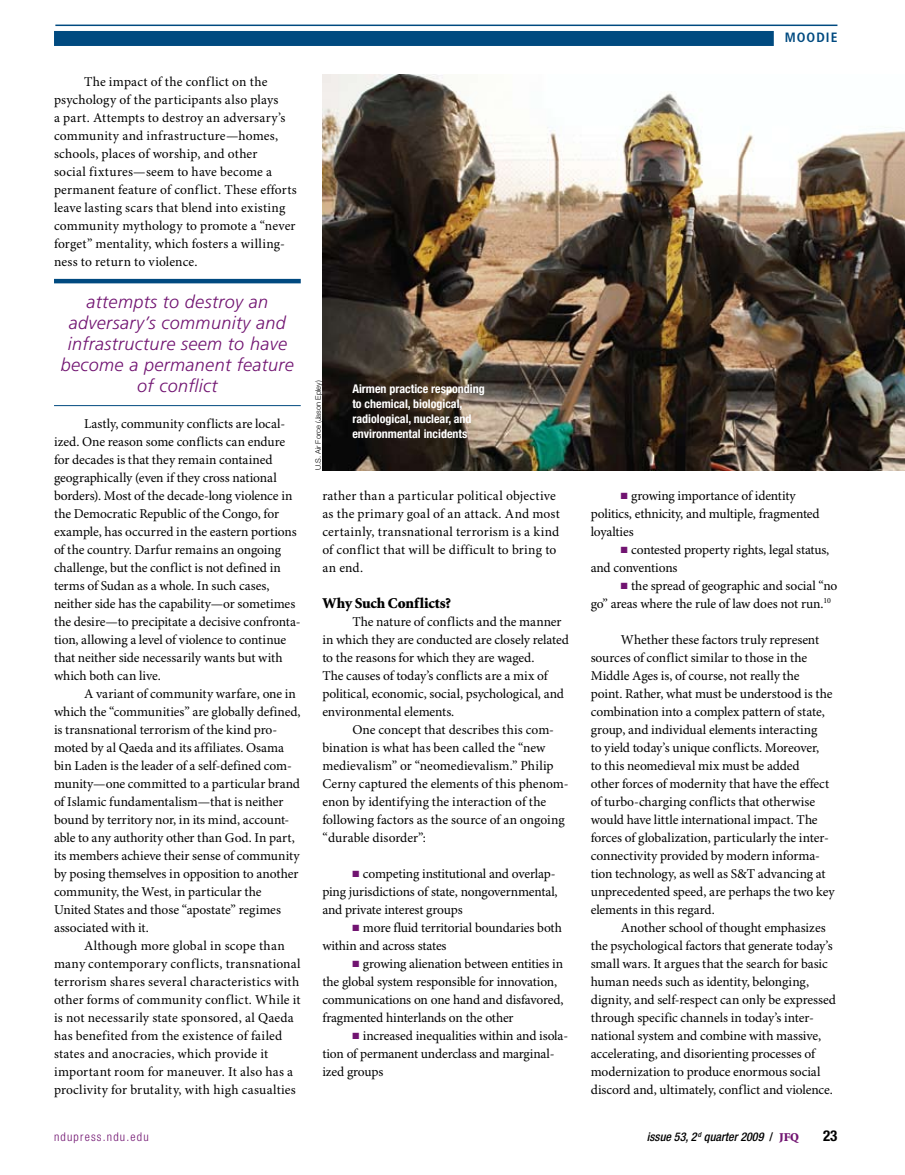
<style>
.page{position:relative;width:905px;height:1175px;background:#fff}
.page>*{position:absolute;margin:0;border:0;box-sizing:border-box;transform-origin:0 0}
.t1{font:italic 300 18px/21px "Frutiger LT Std";letter-spacing:.02em;color:#711471;text-align:center}
.t2{font:900 15px "Minion Std";letter-spacing:-.005em;color:#000}
.t3{font:700 condensed 15px "Helvetica Neue LT Std";color:#000}
.t4{font:13.5px/18px "Minion Pro";letter-spacing:-.005em;color:#000}
.t5{font:13.5px/18px "Minion Pro";letter-spacing:.015em;color:#000}
.t6{font:13.5px/18px "Minion Pro";letter-spacing:.02em;color:#000}
.t7{font:700 condensed 13.5px "Frutiger LT Std";letter-spacing:.075em;color:#004a80}
.t8{font:700 condensed 12px/15px "Helvetica Neue LT Std";color:#fff}
.t9{font:italic 500 condensed 12px "Helvetica Neue LT Std";color:#000}
.t10{font:300 condensed 12px "Helvetica Neue LT Std";letter-spacing:.1em;color:#711471}
.t11{font:300 7.5px "Helvetica Neue LT Std";color:#000}
.s1{color:#711471}
.s2{font-style:normal}
.s3{font-family:"Minion Std";font-weight:900;font-style:normal;font-stretch:normal;color:#711471}
</style>
<div class="page">
<hr style="left:55px;top:25px;width:782px;height:1px;background:#004a80">
<div style="left:54px;top:31px;width:719px;height:15px;background:#004a80"></div>
<img style="left:322px;top:74px;width:582px;height:396px">
<hr style="left:54px;top:279px;width:247px;height:4px;background:#004a80">
<hr style="left:54px;top:405px;width:247px;height:1px;background:#004a80">
<p class="t5" style="left:54px;top:73px;width:244px;text-indent:30px">The impact of the conflict on the psychology of the participants also plays<br>a part. Attempts to destroy an adversary’s community and infrastructure—homes, schools, places of worship, and other<br>social fixtures—seem to have become a permanent feature of conflict. These efforts leave lasting scars that blend into existing community mythology to promote a “never forget” mentality, which fosters a willing&shy;ness to return to violence.</p>
<h1 class="t1" style="left:61px;top:291px;width:235px">attempts to destroy an adversary’s community and infrastructure seem to have become a permanent feature of conflict</h1>
<p class="t4" style="left:54px;top:415px;width:248px;text-indent:30px">Lastly, community conflicts are local&shy;ized. One reason some conflicts can endure for decades is that they remain contained geographically (even if they cross national borders). Most of the decade-long violence in the Democratic Republic of the Congo, for example, has occurred in the eastern portions of the country. Darfur remains an ongoing challenge, but the conflict is not defined in terms of Sudan as a whole. In such cases, neither side has the capability—or sometimes the desire—to precipitate a decisive confronta&shy;tion, allowing a level of violence to continue that neither side necessarily wants but with which both can live.</p>
<p class="t4" style="left:54px;top:685px;width:248px;text-indent:30px">A variant of community warfare, one in which the “communities” are globally defined, is transnational terrorism of the kind pro&shy;moted by al Qaeda and its affiliates. Osama bin Laden is the leader of a self-defined com&shy;munity—one committed to a particular brand of Islamic fundamentalism—that is neither bound by territory nor, in its mind, account&shy;able to any authority other than God. In part, its members achieve their sense of community by posing themselves in opposition to another community, the West, in particular the United States and those “apostate” regimes associated with it.</p>
<p class="t5" style="left:54px;top:937px;width:248px;text-indent:30px">Although more global in scope than many contemporary conflicts, transnational terrorism shares several characteristics with other forms of community conflict. While it is not necessarily state sponsored, al Qaeda has benefited from the existence of failed states and anocracies, which provide it important room for maneuver. It also has a proclivity for brutality, with high casualties</p>
<p class="t11" style="left:313px;top:470px;width:91px;rotate:-90deg">U.S. Air Force (Jason Epley)</p>
<p class="t8" style="left:352px;top:381px;width:134px">Airmen practice responding to chemical, biological, radiological, nuclear, and environmental incidents</p>
<p class="t6" style="left:322px;top:487px;width:239px">rather than a particular political objective as the primary goal of an attack. And most certainly, transnational terrorism is a kind of conflict that will be difficult to bring to an end.</p>
<p class="t2" style="left:322px;top:595px;width:130px">Why Such Conflicts?</p>
<p class="t4" style="left:322px;top:613px;width:248px;text-indent:30px">The nature of conflicts and the manner in which they are conducted are closely related to the reasons for which they are waged.<br>The causes of today’s conflicts are a mix of political, economic, social, psychological, and environmental elements.</p>
<p class="t4" style="left:322px;top:721px;width:248px;text-indent:30px">One concept that describes this com&shy;bination is what has been called the “new medievalism” or “neomedievalism.” Philip Cerny captured the elements of this phenom&shy;enon by identifying the interaction of the following factors as the source of an ongoing “durable disorder”:</p>
<p class="t4" style="left:322px;top:865px;width:237px;text-indent:30px"><span class="s1">■</span> competing institutional and overlap&shy;ping jurisdictions of state, nongovernmental, and private interest groups</p>
<p class="t4" style="left:322px;top:919px;width:241px;text-indent:30px"><span class="s1">■</span> more fluid territorial boundaries both within and across states</p>
<p class="t4" style="left:322px;top:955px;width:242px;text-indent:30px"><span class="s1">■</span> growing alienation between entities in the global system responsible for innovation, communications on one hand and disfavored, fragmented hinterlands on the other</p>
<p class="t4" style="left:322px;top:1027px;width:247px;text-indent:30px"><span class="s1">■</span> increased inequalities within and isola&shy;tion of permanent underclass and marginal&shy;ized groups</p>
<p class="t7" style="left:784px;top:30px;width:54px">MOODIE</p>
<p class="t4" style="left:590px;top:487px;width:230px;text-indent:30px"><span class="s1">■</span> growing importance of identity politics, ethnicity, and multiple, fragmented loyalties</p>
<p class="t4" style="left:590px;top:541px;width:240px;text-indent:30px"><span class="s1">■</span> contested property rights, legal status, and conventions</p>
<p class="t4" style="left:590px;top:577px;width:248px;text-indent:30px"><span class="s1">■</span> the spread of geographic and social “no go” areas where the rule of law does not run.<sup>10</sup></p>
<p class="t4" style="left:590px;top:631px;width:245px;text-indent:30px">Whether these factors truly represent sources of conflict similar to those in the Middle Ages is, of course, not really the point. Rather, what must be understood is the combination into a complex pattern of state, group, and individual elements interacting<br>to yield today’s unique conflicts. Moreover,<br>to this neomedieval mix must be added<br>other forces of modernity that have the effect of turbo-charging conflicts that otherwise would have little international impact. The forces of globalization, particularly the inter&shy;connectivity provided by modern informa&shy;tion technology, as well as S&amp;T advancing at unprecedented speed, are perhaps the two key elements in this regard.</p>
<p class="t4" style="left:590px;top:919px;width:247px;text-indent:30px">Another school of thought emphasizes the psychological factors that generate today’s small wars. It argues that the search for basic human needs such as identity, belonging, dignity, and self-respect can only be expressed through specific channels in today’s inter&shy;national system and combine with massive, accelerating, and disorienting processes of modernization to produce enormous social discord and, ultimately, conflict and violence.</p>
<p class="t10" style="left:54px;top:1129px;width:96px">ndupress.ndu.edu</p>
<p class="t9" style="left:646px;top:1129px;width:154px">issue 53, 2 <sup>d</sup> quarter 2009 <span class="s2">/</span> <span class="s3">JFQ</span></p>
<p class="t3" style="left:823px;top:1126px;width:16px">23</p>
</div>
